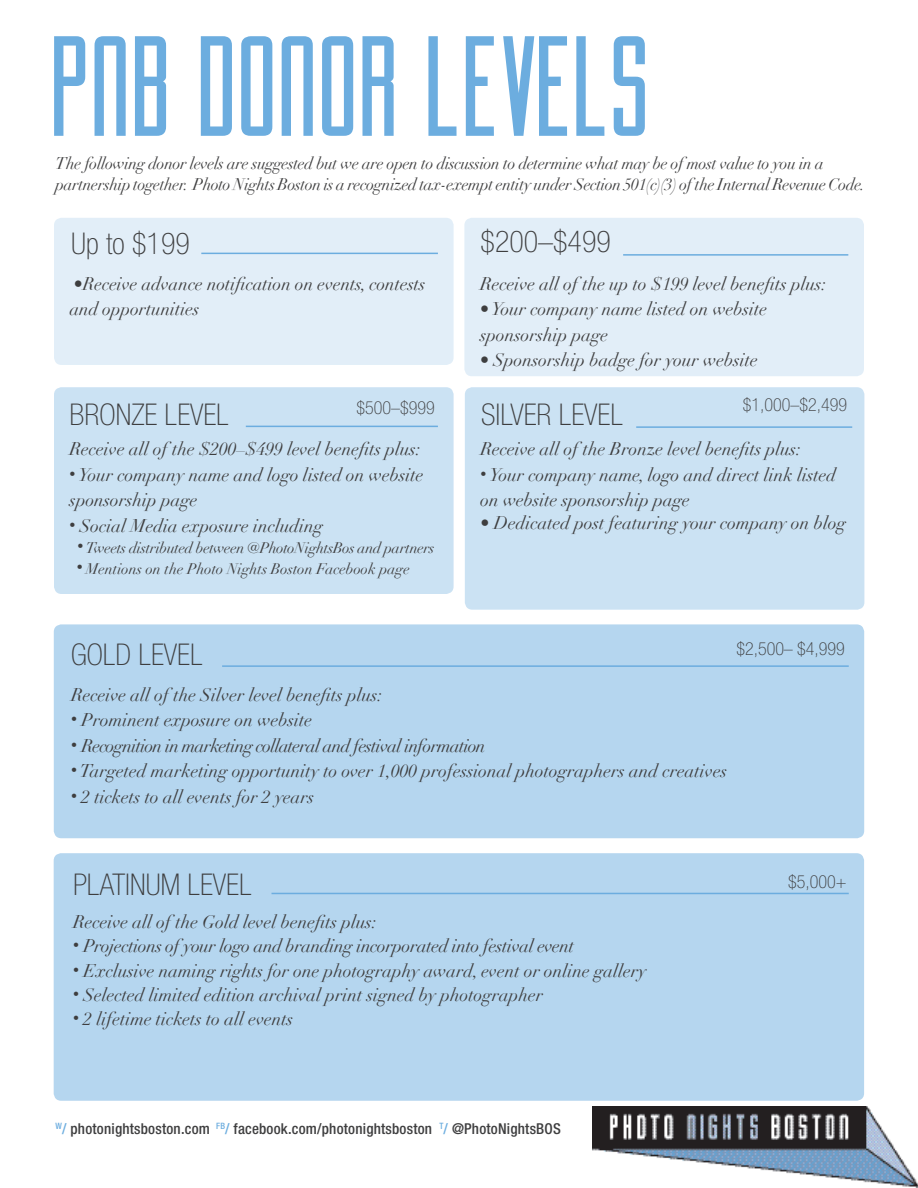
<style>
.page{position:relative;width:918px;height:1188px;background:#fff}
.page>*{position:absolute;margin:0;border:0;box-sizing:border-box;transform-origin:0 0}
.t1{font:127.5px "Gotham Nights";color:#6caddf}
.t2{font:100 condensed 30px "Helvetica Neue";color:#3e3e3f}
.t3{font:italic 18px/25.5px "Didot";color:#3e3e3f}
.t4{font:italic 18px "Didot";letter-spacing:-.02em;color:#3e3e3f}
.t5{font:italic 18px "Didot";letter-spacing:-.04em;color:#3e3e3f}
.t6{font:100 condensed 18px "Helvetica Neue";color:#3e3e3f}
.t7{font:italic 16.5px/21px "Didot";letter-spacing:-.02em;color:#3e3e3f}
.t8{font:500 condensed 15px "Helvetica Neue";letter-spacing:.015em;color:#3e3e3f}
.t9{font:italic 15px "Didot";letter-spacing:-.02em;color:#3e3e3f}
.t10{font:italic 15px "Didot";color:#3e3e3f}
.s1{font-style:inherit}
.s2{color:#6caddf}
</style>
<div class="page">
<div style="left:54px;top:218px;width:400px;height:147px;background:#e2eef8;border-radius:8px"></div>
<div style="left:464px;top:218px;width:400px;height:158px;background:#e2eef8;border-radius:8px"></div>
<div style="left:465px;top:387px;width:399px;height:223px;background:#cbe2f3;border-radius:8px"></div>
<hr style="left:201px;top:253px;width:237px;height:1px;background:#6caddf">
<hr style="left:623px;top:254px;width:225px;height:2px;background:#6caddf">
<img style="left:593px;top:1107px;width:325px;height:81px">
<hr style="left:636px;top:426px;width:216px;height:2px;background:#6caddf">
<div style="left:54px;top:387px;width:400px;height:207px;background:#cbe2f3;border-radius:8px"></div>
<hr style="left:246px;top:426px;width:192px;height:1px;background:#6caddf">
<div style="left:54px;top:624px;width:810px;height:214px;background:#b5d6ef;border-radius:8px"></div>
<hr style="left:222px;top:665px;width:627px;height:2px;background:#6caddf">
<div style="left:54px;top:853px;width:810px;height:248px;background:#b5d6ef;border-radius:8px"></div>
<hr style="left:272px;top:893px;width:577px;height:1px;background:#6caddf">
<h1 class="t1" style="left:54px;top:2px;width:602px">PNB DONOR LEVELS</h1>
<p class="t7" style="left:56px;top:153px;width:811px">The following donor levels are suggested but we are open to discussion to determine what may be of most value to you in a partnership together. Photo Nights Boston is a recognized tax-exempt entity under Section 501(c)(3) of the Internal Revenue Code.</p>
<h2 class="t2" style="left:71px;top:227px;width:120px">Up to $199</h2>
<h2 class="t2" style="left:481px;top:225px;width:132px">$200–$499</h2>
<p class="t3" style="left:70px;top:271px;width:357px">•Receive advance notification on events, contests and opportunities</p>
<p class="t3" style="left:480px;top:271px;width:348px">Receive all of the up to $199 level benefits plus:</p>
<p class="t3" style="left:480px;top:296px;width:289px">• Your company name listed on website sponsorship page</p>
<p class="t3" style="left:480px;top:347px;width:279px">• Sponsorship badge for your website</p>
<p class="t6" style="left:357px;top:397px;width:80px">$500–$999</p>
<h2 class="t2" style="left:70px;top:398px;width:161px">BRONZE LEVEL</h2>
<p class="t3" style="left:70px;top:437px;width:353px">Receive all of the $200–$499 level benefits plus:</p>
<p class="t3" style="left:70px;top:462px;width:355px"><sup>•</sup> Your company name and logo listed on website sponsorship page</p>
<p class="t3" style="left:70px;top:513px;width:255px"><sup>•</sup> Social Media exposure including</p>
<p class="t9" style="left:78px;top:538px;width:359px"><sup>•</sup> Tweets distributed between @PhotoNightsBos and partners</p>
<p class="t10" style="left:77px;top:559px;width:334px"><sup>•</sup> Mentions on the Photo Nights Boston Facebook page</p>
<h2 class="t2" style="left:481px;top:398px;width:144px">SILVER LEVEL</h2>
<p class="t6" style="left:743px;top:395px;width:106px">$1,000–$2,499</p>
<p class="t3" style="left:480px;top:437px;width:322px">Receive all of the Bronze level benefits plus:</p>
<p class="t3" style="left:480px;top:462px;width:357px"><sup>•</sup> Your company name, logo and direct link listed on website sponsorship page</p>
<p class="t3" style="left:480px;top:510px;width:367px">• Dedicated post featuring your company on blog</p>
<h2 class="t2" style="left:71px;top:637px;width:133px">GOLD LEVEL</h2>
<p class="t3" style="left:71px;top:682px;width:313px">Receive all of the Silver level benefits plus:</p>
<p class="t3" style="left:71px;top:707px;width:242px"><sup>•</sup> Prominent exposure on website</p>
<p class="t5" style="left:71px;top:734px;width:416px"><sup>•</sup> Recognition in marketing collateral and festival information</p>
<p class="t3" style="left:71px;top:758px;width:657px"><sup>•</sup> Targeted marketing opportunity to over 1,000 professional photogra<span class="s1">p</span>hers and creatives</p>
<p class="t3" style="left:71px;top:784px;width:245px"><sup>•</sup> 2 tickets to all events for 2 years</p>
<p class="t6" style="left:736px;top:639px;width:110px">$2,500– $4,999</p>
<h2 class="t2" style="left:73px;top:867px;width:180px">PLATINUM LEVEL</h2>
<p class="t3" style="left:73px;top:909px;width:305px">Receive all of the Gold level benefits plus:</p>
<p class="t4" style="left:73px;top:935px;width:503px"><sup>•</sup> Projections of your logo and branding incorporated into festival event</p>
<p class="t3" style="left:73px;top:959px;width:575px"><sup>•</sup> Exclusive naming rights for one photography award, event or online gallery</p>
<p class="t3" style="left:73px;top:983px;width:472px"><sup>•</sup> Selected limited edition archival print signed by photographer</p>
<p class="t3" style="left:73px;top:1007px;width:222px"><sup>•</sup> 2 lifetime tickets to all events</p>
<p class="t6" style="left:788px;top:872px;width:60px">$5,000+</p>
<p class="t8" style="left:56px;top:1120px;width:507px"><sup>W</sup><span class="s2">/</span> photonightsboston.com <sup>FB</sup><span class="s2">/</span> facebook.com/photonightsboston <sup>T</sup><span class="s2">/</span> @PhotoNightsBOS</p>
</div>
